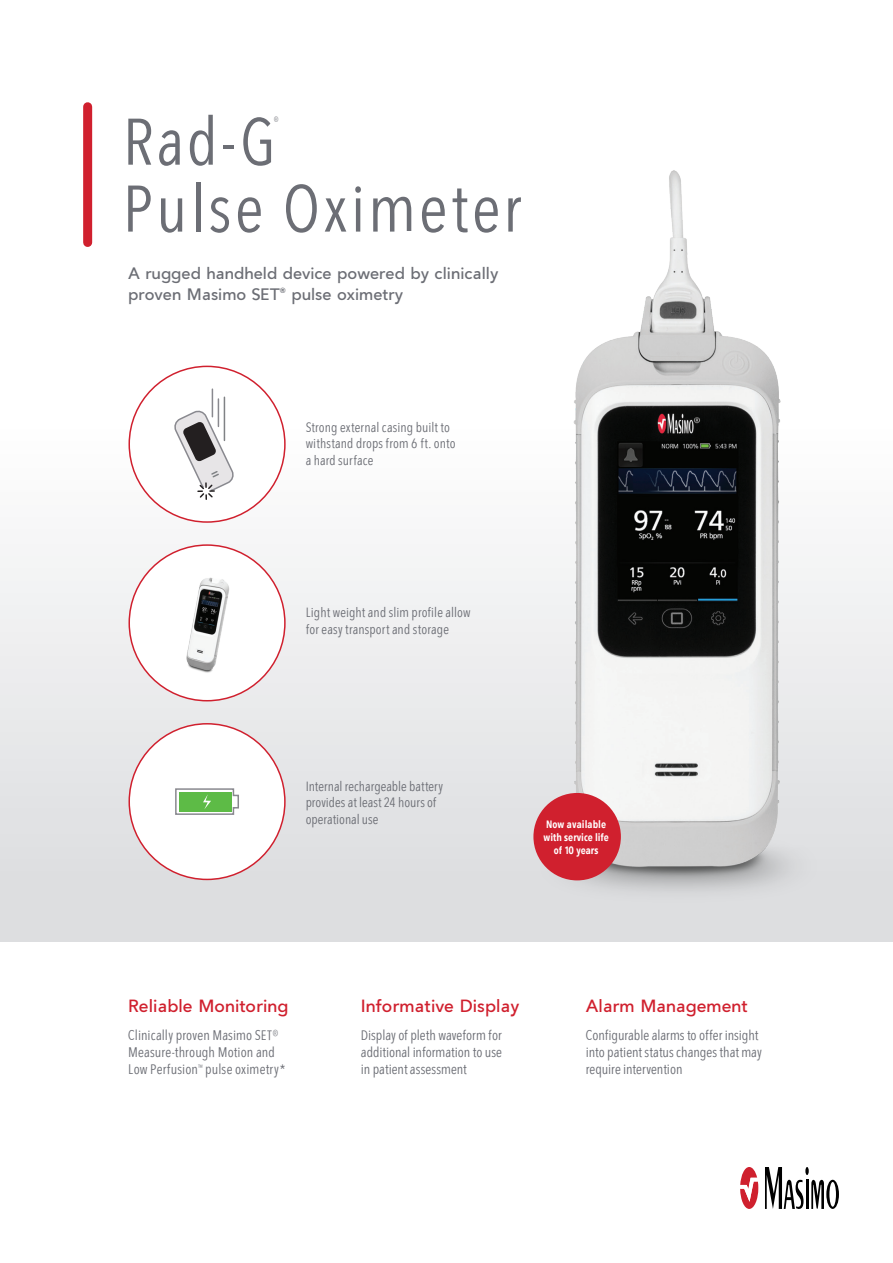
<style>
.page{position:relative;width:893px;height:1263px;background:#fff}
.page>*{position:absolute;margin:0;border:0;box-sizing:border-box;transform-origin:0 0}
.t1{font:100 66.9px "Masimo Sans Condensed";letter-spacing:.05em;color:#6c6e75}
.t2{font:600 17.55px "Masimo Sans";color:#d0202e}
.t3{font:600 16.5px/21px "Masimo Sans";color:#6c6e75}
.Specs_-_No_leader{font:100 13.95px/17.1px "Masimo Sans Condensed";color:#6c6e75}
.Specs_-_No_leader-2{font:100 13.5px/16.5px "Masimo Sans Condensed";letter-spacing:.005em;color:#6c6e75}
.t4{font:100 11.7px "Masimo Sans Condensed";color:#6c6e75}
.t5{font:500 10.65px/12.8px "Masimo Sans Condensed";color:#fff;text-align:center}
.s1{font-size:10.8px}
</style>
<div class="page">
<svg style="left:765px;top:1167px;width:74px;height:42px"></svg>
<svg style="left:740px;top:1167px;width:18px;height:42px"></svg>
<div style="left:0;top:378px;width:893px;height:563px;background:linear-gradient(to bottom,#fff,#d9dadc)"></div>
<div style="left:83px;top:107px;width:9px;height:135px;background:#d0202e"></div>
<img style="left:532px;top:170px;width:294px;height:772px">
<div style="left:129px;top:545px;width:156px;height:156px;background:#fff;border-radius:50%"></div>
<img style="left:159px;top:547px;width:98px;height:148px">
<div style="left:129px;top:724px;width:156px;height:155px;background:#fff;border-radius:50%"></div>
<svg style="left:175px;top:788px;width:64px;height:27px"></svg>
<div style="left:533px;top:793px;width:88px;height:87px;background:#d0202e;border-radius:50%"></div>
<div style="left:129px;top:366px;width:156px;height:156px;background:#fff;border-radius:50%"></div>
<svg style="left:174px;top:389px;width:60px;height:110px"></svg>
<p class="t1" style="left:123px;top:99px;width:154px">Rad-G</p>
<p class="t4" style="left:274px;top:113px;width:7px">®</p>
<p class="t1" style="left:123px;top:165px;width:400px">Pulse Oximeter</p>
<p class="t3" style="left:128px;top:263px;width:372px">A rugged handheld device powered by clinically proven Masimo SET® pulse oximetry</p>
<p class="Specs_-_No_leader-2" style="left:306px;top:419px;width:152px">Strong external casing built to withstand drops from 6 ft. onto a hard surface</p>
<p class="Specs_-_No_leader-2" style="left:306px;top:604px;width:166px">Light weight and slim profile allow for easy transport and storage</p>
<p class="Specs_-_No_leader-2" style="left:306px;top:777px;width:139px">Internal rechargeable battery provides at least 24 hours of operational use</p>
<p class="t5" style="left:544px;top:818px;width:67px">Now available with service life of 10 years</p>
<p class="t2" style="left:128px;top:995px;width:162px">Reliable Monitoring</p>
<p class="t2" style="left:361px;top:995px;width:160px">Informative Display</p>
<p class="t2" style="left:586px;top:995px;width:163px">Alarm Management</p>
<p class="Specs_-_No_leader" style="left:128px;top:1026px;width:160px">Clinically proven Masimo SET®<br>Measure-through Motion and<br>Low Perfusion<span class="s1">™</span> pulse oximetry*</p>
<p class="Specs_-_No_leader" style="left:361px;top:1026px;width:143px;text-align:justify">Display of pleth waveform for additional information to use in patient assessment</p>
<p class="Specs_-_No_leader" style="left:586px;top:1026px;width:177px">Configurable alarms to offer insight into patient status changes that may require intervention</p>
</div>
